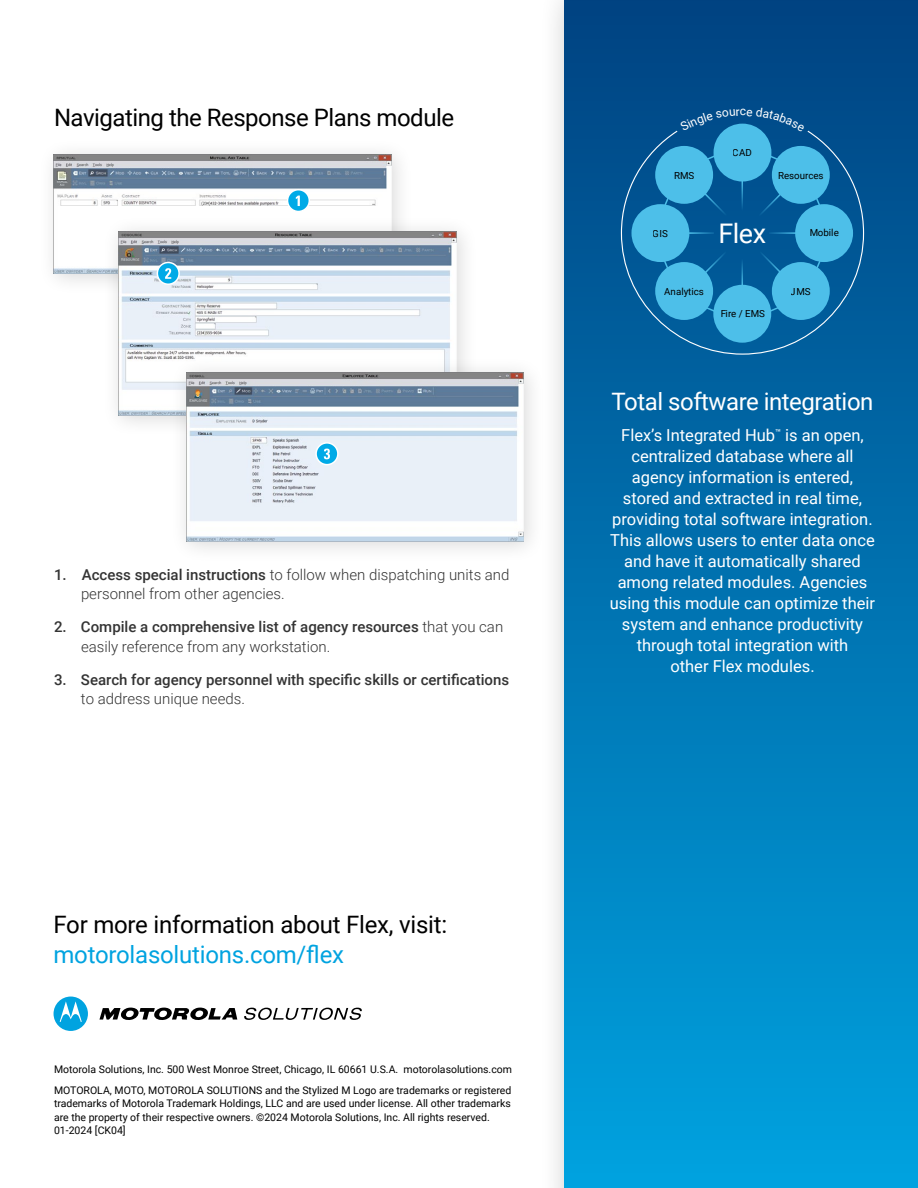
<style>
.page{position:relative;width:918px;height:1188px;background:#fff}
.page>*{position:absolute;margin:0;border:0;box-sizing:border-box;transform-origin:0 0}
.t1{font:27px "Roboto";color:#fff}
.t2{font:24px "Roboto";letter-spacing:-.02em;color:#000}
.t3{font:24px "Roboto";letter-spacing:-.01em;color:#00a3e0}
.t4{font:24px "Roboto";letter-spacing:-.02em;color:#fff}
.t5{font:16.5px/21px "Roboto";color:#fff;text-align:center}
.t6{font:500 15px/19.5px "Roboto";color:#343434}
.t7{font:300 15px/19.5px "Roboto";color:#343434}
.t8{font:12px "Roboto";color:#fff}
.t9{font:10.5px/13.5px "Roboto";color:#000}
.t10{font:9.75px "Roboto";color:#000}
.s1{font-weight:500}
.s2{font-weight:300}
</style>
<div class="page">
<div style="left:37px;top:138px;width:377px;height:158px;background:#fbfbfb"></div>
<img style="left:54px;top:154px;width:338px;height:120px">
<div style="left:102px;top:215px;width:377px;height:223px;background:#000;opacity:.15"></div>
<img style="left:119px;top:231px;width:338px;height:184px">
<div style="left:169px;top:356px;width:377px;height:208px;background:#000;opacity:.15"></div>
<img style="left:186px;top:373px;width:338px;height:169px">
<div style="left:288px;top:190px;width:21px;height:21px;background:#00aae7;border-radius:50%"></div>
<div style="left:287px;top:189px;width:23px;height:23px;border:2px solid #fff;border-radius:50%"></div>
<svg style="left:296px;top:196px;width:4px;height:10px"></svg>
<div style="left:157px;top:263px;width:22px;height:21px;background:#00aae7;border-radius:50%"></div>
<div style="left:157px;top:262px;width:23px;height:23px;border:2px solid #fff;border-radius:50%"></div>
<svg style="left:165px;top:268px;width:6px;height:11px"></svg>
<div style="left:316px;top:443px;width:22px;height:22px;background:#00aae7;border-radius:50%"></div>
<div style="left:315px;top:442px;width:24px;height:23px;border:2px solid #fff;border-radius:50%"></div>
<svg style="left:324px;top:449px;width:6px;height:10px"></svg>
<div style="left:539px;top:0;width:379px;height:1188px;background:#000;opacity:.25"></div>
<div style="left:564px;top:0;width:354px;height:1188px;background:linear-gradient(to bottom,#004281,#00a2df)"></div>
<svg style="left:620px;top:130px;width:245px;height:225px;background:#055a97"></svg>
<div style="left:713px;top:285px;width:58px;height:58px;background:#4dbfe9;border-radius:50%"></div>
<div style="left:772px;top:146px;width:58px;height:58px;background:#4dbfe9;border-radius:50%"></div>
<div style="left:655px;top:146px;width:58px;height:58px;background:#4dbfe9;border-radius:50%"></div>
<div style="left:655px;top:262px;width:58px;height:58px;background:#4dbfe9;border-radius:50%"></div>
<div style="left:795px;top:204px;width:58px;height:58px;background:#4dbfe9;border-radius:50%"></div>
<div style="left:631px;top:204px;width:58px;height:58px;background:#4dbfe9;border-radius:50%"></div>
<div style="left:772px;top:262px;width:58px;height:58px;background:#4dbfe9;border-radius:50%"></div>
<div style="left:714px;top:124px;width:57px;height:58px;background:#4dbfe9;border-radius:50%"></div>
<hr style="left:769px;top:232px;width:30px;height:2px;background:#4dbfe9">
<svg style="left:753px;top:190px;width:31px;height:32px"></svg>
<svg style="left:702px;top:190px;width:30px;height:31px"></svg>
<svg style="left:754px;top:245px;width:30px;height:31px"></svg>
<svg style="left:702px;top:246px;width:30px;height:30px"></svg>
<hr style="left:684px;top:232px;width:30px;height:2px;background:#4dbfe9">
<hr style="left:742px;top:176px;width:1px;height:43px;background:#4dbfe9">
<hr style="left:742px;top:248px;width:1px;height:43px;background:#4dbfe9">
<svg style="left:99px;top:1008px;width:138px;height:12px"></svg>
<svg style="left:54px;top:997px;width:34px;height:34px"></svg>
<svg style="left:244px;top:1008px;width:118px;height:12px"></svg>
<svg style="left:680px;top:109px;width:60px;height:22px"></svg>
<svg style="left:747px;top:107px;width:58px;height:25px"></svg>
<h2 class="t2" style="left:54px;top:101px;width:402px">Navigating the Response Plans module</h2>
<h3 class="t7" style="left:81px;top:564px;width:430px;text-indent:-27px"><span class="s1">1. Access special instructions</span> to follow when dispatching units and personnel from other agencies.</h3>
<h3 class="t6" style="left:81px;top:617px;width:424px;text-indent:-27px">2. Compile a comprehensive list of agency resources <span class="s2">that you can easily reference from any workstation.</span></h3>
<h3 class="t6" style="left:54px;top:669px;width:457px">3. Search for agency personnel with specific skills or certifications</h3>
<h3 class="t7" style="left:81px;top:689px;width:166px">to address unique needs.</h3>
<h2 class="t2" style="left:54px;top:907px;width:395px">For more information about Flex, visit:</h2>
<h2 class="t3" style="left:54px;top:937px;width:292px">motorolasolutions.com/flex</h2>
<p class="t9" style="left:54px;top:1059px;width:460px;line-height:20.2px">Motorola Solutions, Inc. 500 West Monroe Street, Chicago, IL 60661 U.S.A. motorolasolutions.com<br>MOTOROLA, MOTO, MOTOROLA SOLUTIONS and the Stylized M Logo are trademarks or registered</p>
<p class="t9" style="left:54px;top:1096px;width:458px">trademarks of Motorola Trademark Holdings, LLC and are used under license. All other trademarks are the property of their respective owners. ©2024 Motorola Solutions, Inc. All rights reserved.<br>01-2024 [CK04]</p>
<p class="t8" style="left:740px;top:103px;width:8px">c</p>
<p class="t10" style="left:733px;top:146px;width:21px">CAD</p>
<p class="t10" style="left:674px;top:168px;width:22px">RMS</p>
<p class="t10" style="left:778px;top:169px;width:47px">Resources</p>
<h1 class="t1" style="left:719px;top:214px;width:49px">Flex</h1>
<p class="t10" style="left:653px;top:227px;width:17px">GIS</p>
<p class="t10" style="left:809px;top:226px;width:31px">Mobile</p>
<p class="t10" style="left:664px;top:284px;width:41px">Analytics</p>
<p class="t10" style="left:720px;top:307px;width:46px">Fire / EMS</p>
<p class="t10" style="left:791px;top:285px;width:21px">JMS</p>
<h2 class="t4" style="left:612px;top:384px;width:263px">Total software integration</h2>
<p class="t5" style="left:610px;top:424px;width:267px">Flex’s Integrated Hub<sup>™</sup> is an open, centralized database where all agency information is entered, stored and extracted in real time, providing total software integration.<br>This allows users to enter data once and have it automatically shared among related modules. Agencies using this module can optimize their system and enhance productivity through total integration with<br>other Flex modules.</p>
</div>
